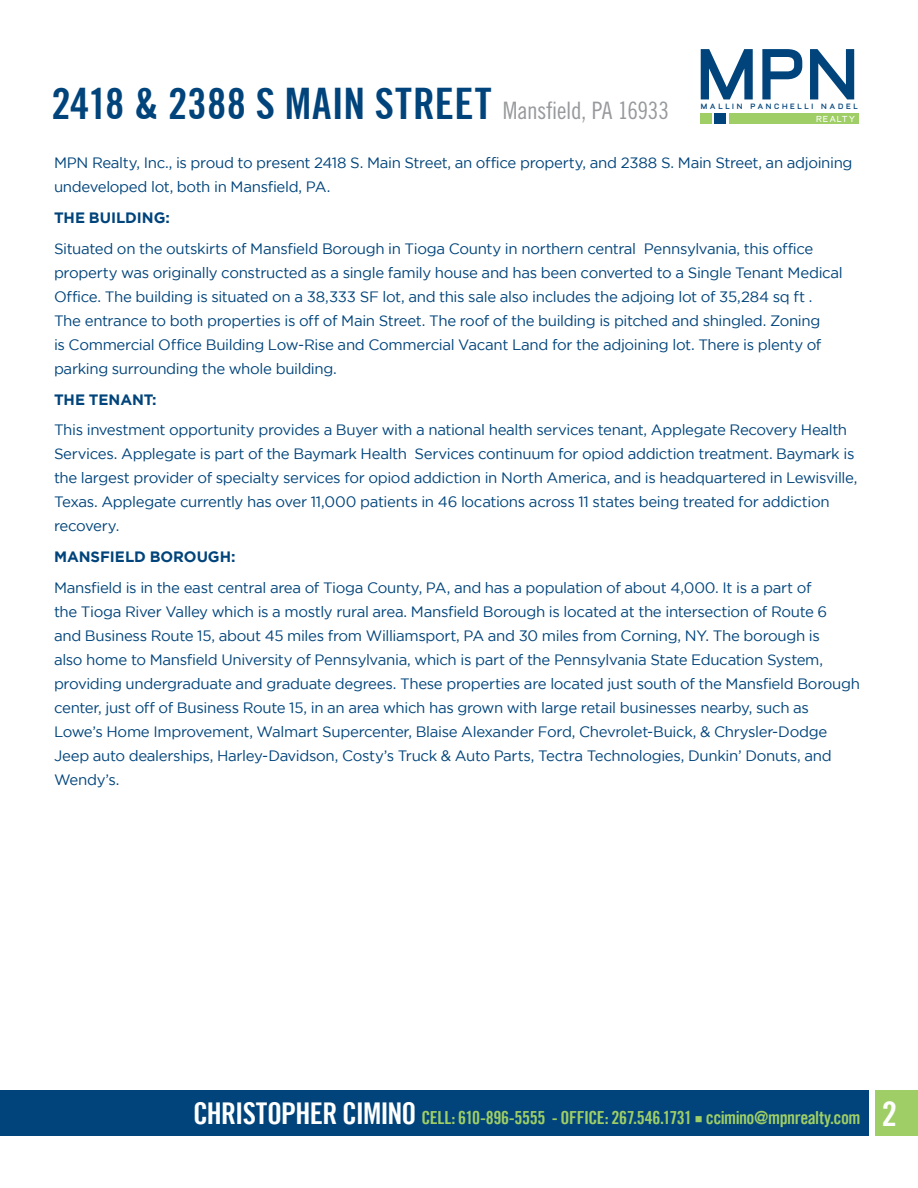
<style>
.page{position:relative;width:918px;height:1188px;background:#fff}
.page>*{position:absolute;margin:0;border:0;box-sizing:border-box;transform-origin:0 0}
.t1{font:700 72px "Vitro";color:#00447b}
.t2{font:700 condensed 43.5px "Trade Gothic No.20";letter-spacing:.005em;color:#00447b}
.t3{font:700 condensed 34.5px "Trade Gothic No.20";color:#fff}
.t4{font:18px "Trade Gothic Bold Cond Twenty";letter-spacing:-.03em;color:#9fce66}
.Body-list__and_2_column{font:15px/24px "Gotham";letter-spacing:-.025em;color:#00447b}
.Body-list__and_2_column-2{font:700 15px "Gotham";color:#00447b}
.t5{font:600 8.7px "Vitro";letter-spacing:.105em;color:#fff}
.t6{font:700 7.65px "Vitro";letter-spacing:.345em;color:#00447b}
.s1{font-family:"Trade Gothic LT Std Cn 18";font-weight:400;font-stretch:normal;font-size:24px;color:#97999c}
.s2{font-size:68.85px;color:#fff}
.s3{font-size:30px;color:#fff}
</style>
<div class="page">
<div style="left:0;top:1090px;width:869px;height:46px;background:#00447b"></div>
<div style="left:875px;top:1090px;width:43px;height:46px;background:#9fce66"></div>
<div style="left:729px;top:113px;width:130px;height:11px;background:#9fce66"></div>
<div style="left:715px;top:113px;width:11px;height:11px;background:#00447b"></div>
<div style="left:700px;top:113px;width:12px;height:11px;background:#9fce66"></div>
<h2 class="t2" style="left:51px;top:77px;width:619px">2418 &amp; 2388 S MAIN STREET <span class="s1">Mansfield, PA 16933</span></h2>
<h1 class="t1" style="left:696px;top:32px;width:244px">MPN <span class="s2">M</span></h1>
<p class="t6" style="left:701px;top:102px;width:158px">MALLIN PANCHELLI NADEL</p>
<p class="t5" style="left:816px;top:114px;width:41px">REALTY</p>
<p class="Body-list__and_2_column" style="left:54px;top:151px;width:800px">MPN Realty, Inc., is proud to present 2418 S. Main Street, an office property, and 2388 S. Main Street, an adjoining undeveloped lot, both in Mansfield, PA.</p>
<p class="Body-list__and_2_column-2" style="left:54px;top:209px;width:117px">THE BUILDING:</p>
<p class="Body-list__and_2_column" style="left:54px;top:236px;width:790px">Situated on the outskirts of Mansfield Borough in Tioga County in northern central Pennsylvania, this office property was originally constructed as a single family house and has been converted to a Single Tenant Medical Office. The building is situated on a 38,333 SF lot, and this sale also includes the adjoing lot of 35,284 sq ft .<br>The entrance to both properties is off of Main Street. The roof of the building is pitched and shingled. Zoning<br>is Commercial Office Building Low-Rise and Commercial Vacant Land for the adjoining lot. There is plenty of parking surrounding the whole building.</p>
<p class="Body-list__and_2_column-2" style="left:54px;top:391px;width:104px">THE TENANT:</p>
<p class="Body-list__and_2_column" style="left:54px;top:418px;width:805px">This investment opportunity provides a Buyer with a national health services tenant, Applegate Recovery Health Services. Applegate is part of the Baymark Health Services continuum for opiod addiction treatment. Baymark is the largest provider of specialty services for opiod addiction in North America, and is headquartered in Lewisville, Texas. Applegate currently has over 11,000 patients in 46 locations across 11 states being treated for addiction recovery.</p>
<p class="Body-list__and_2_column-2" style="left:54px;top:548px;width:183px">MANSFIELD BOROUGH:</p>
<p class="Body-list__and_2_column" style="left:54px;top:575px;width:807px">Mansfield is in the east central area of Tioga County, PA, and has a population of about 4,000. It is a part of<br>the Tioga River Valley which is a mostly rural area. Mansfield Borough is located at the intersection of Route 6<br>and Business Route 15, about 45 miles from Williamsport, PA and 30 miles from Corning, NY. The borough is<br>also home to Mansfield University of Pennsylvania, which is part of the Pennsylvania State Education System, providing undergraduate and graduate degrees. These properties are located just south of the Mansfield Borough center, just off of Business Route 15, in an area which has grown with large retail businesses nearby, such as Lowe’s Home Improvement, Walmart Supercenter, Blaise Alexander Ford, Chevrolet-Buick, &amp; Chrysler-Dodge Jeep auto dealerships, Harley-Davidson, Costy’s Truck &amp; Auto Parts, Tectra Technologies, Dunkin’ Donuts, and Wendy’s.</p>
<p class="t4" style="left:193px;top:1107px;width:669px"><span class="s3">CHRISTOPHER CIMINO</span> CELL: 610-896-5555 - OFFICE: 267.546.1731 ■ ccimino@mpnrealty.com</p>
<h3 class="t3" style="left:882px;top:1092px;width:17px">2</h3>
</div>
